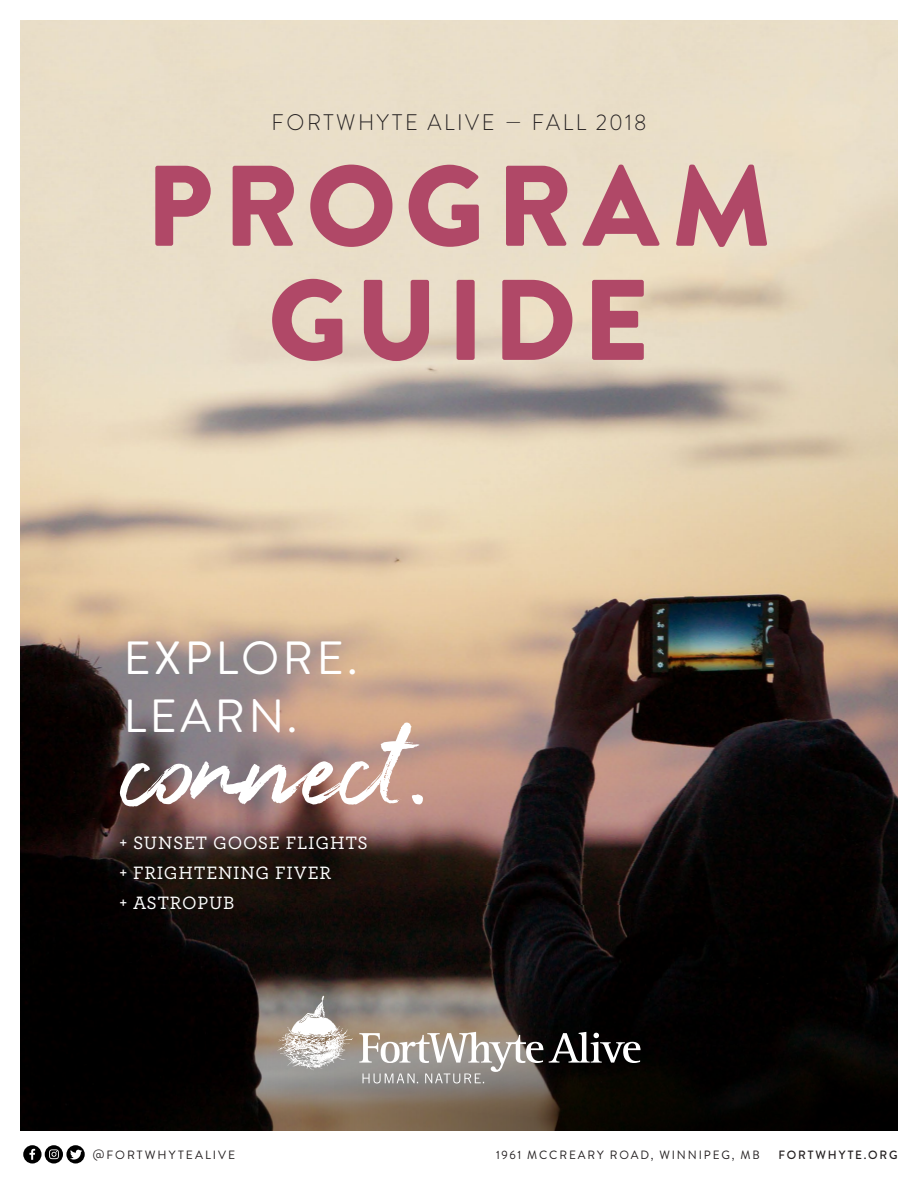
<style>
.page{position:relative;width:918px;height:1188px;background:#fff}
.page>*{position:absolute;margin:0;border:0;box-sizing:border-box;transform-origin:0 0}
.Cover__H2{font:183.75px "Perfetto";color:#fff}
.Cover__H1{font:900 114.3px/114.1px "Brandon Grotesque";letter-spacing:.075em;color:#b04867;text-align:center}
.Cover__H2-2{font:46.5px "Brandon Grotesque";letter-spacing:.07em;color:#fff}
.Cover__Subtitle{font:300 22.5px "Brandon Grotesque";letter-spacing:.12em;color:#231f20;scale:.96 1}
.Cover__Events{font:500 18.75px/30px "Archer";letter-spacing:.04em;color:#fff}
.t1{font:12px "Brandon Grotesque";letter-spacing:.16em;color:#231f20}
.t2{font:500 12px "Brandon Grotesque";letter-spacing:.16em;color:#231f20}
</style>
<div class="page">
<img style="left:20px;top:20px;width:878px;height:885px">
<svg style="left:23px;top:1145px;width:62px;height:19px"></svg>
<svg style="left:20px;top:905px;width:878px;height:226px;background:#181411"></svg>
<svg style="left:359px;top:1032px;width:184px;height:51px"></svg>
<svg style="left:549px;top:1032px;width:92px;height:31px"></svg>
<svg style="left:277px;top:996px;width:76px;height:74px"></svg>
<p class="Cover__Subtitle" style="left:272px;top:107px;width:392px">FORTWHYTE ALIVE — FALL 2018</p>
<p class="Cover__H1" style="left:146px;top:151px;width:628px">PROGRAM<br>GUIDE</p>
<p class="Cover__H2-2" style="left:123px;top:626px;width:236px">EXPLORE.</p>
<p class="Cover__H2-2" style="left:123px;top:684px;width:175px">LEARN.</p>
<p class="Cover__H2" style="left:118px;top:672px;width:315px;rotate:-1deg">connect.</p>
<p class="Cover__Events" style="left:119px;top:827px;width:250px">+ SUNSET GOOSE FLIGHTS</p>
<p class="Cover__Events" style="left:119px;top:857px;width:213px">+ FRIGHTENING FIVER + ASTROPUB</p>
<p class="t1" style="left:93px;top:1146px;width:144px">@FORTWHYTEALIVE</p>
<p class="t1" style="left:496px;top:1147px;width:265px">1961 MCCREARY ROAD, WINNIPEG, MB</p>
<p class="t2" style="left:778px;top:1146px;width:121px">FORTWHYTE.ORG</p>
</div>
